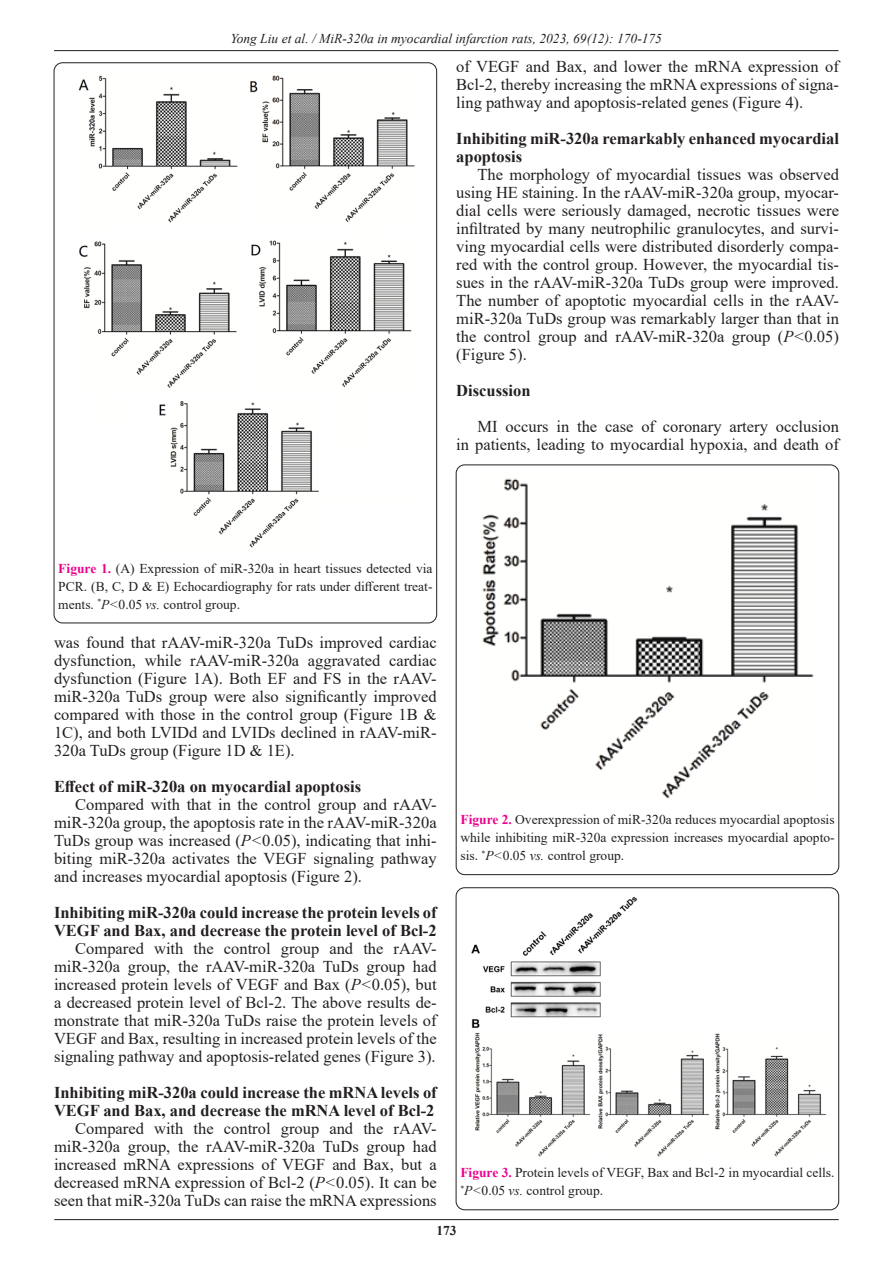
<style>
.page{position:relative;width:893px;height:1263px;background:#fff}
.page>*{position:absolute;margin:0;border:0;box-sizing:border-box;transform-origin:0 0}
.t1{font:16.5px/18px "Times New Roman";color:#231f20;text-align:justify}
.t2{font:700 16.5px/18px "Times New Roman";color:#231f20}
.t3{font:13.5px/18px "Times New Roman";color:#231f20;text-align:justify}
.t4{font:italic 13.5px "Times New Roman";color:#231f20}
.t5{font:700 13.5px "Times New Roman";color:#231f20}
.s1{font-style:italic}
.s2{font-weight:700;color:#ed028c}
</style>
<div class="page">
<hr style="left:54px;top:50px;width:784px;height:1px;background:#231f20">
<hr style="left:54px;top:1219px;width:785px;height:1px;background:#231f20">
<img style="left:78px;top:75px;width:337px;height:473px">
<div style="left:456px;top:888px;width:383px;height:322px;border:1px solid #231f20;border-radius:9px"></div>
<img style="left:482px;top:478px;width:332px;height:321px">
<img style="left:471px;top:897px;width:355px;height:260px">
<p class="t4" style="left:230px;top:29px;width:433px">Yong Liu et al. / MiR-320a in myocardial infarction rats, 2023, 69(12): 170-175</p>
<p class="t1" style="left:456px;top:57px;width:384px">of VEGF and Bax, and lower the mRNA expression of Bcl-2, thereby increasing the mRNA expressions of signa&shy;ling pathway and apoptosis-related genes (Figure 4).</p>
<p class="t2" style="left:456px;top:129px;width:384px">Inhibiting miR-320a remarkably enhanced myocardial apoptosis</p>
<p class="t1" style="left:456px;top:165px;width:384px;text-indent:21px">The morphology of myocardial tissues was observed using HE staining. In the rAAV-miR-320a group, myocar&shy;dial cells were seriously damaged, necrotic tissues were infiltrated by many neutrophilic granulocytes, and survi&shy;ving myocardial cells were distributed disorderly compa&shy;red with the control group. However, the myocardial tis&shy;sues in the rAAV-miR-320a TuDs group were improved.<br>The number of apoptotic myocardial cells in the rAAV&shy;miR-320a TuDs group was remarkably larger than that in the control group and rAAV-miR-320a group (<span class="s1">P&lt;</span>0.05) (Figure 5).</p>
<p class="t2" style="left:456px;top:381px;width:76px">Discussion</p>
<p class="t1" style="left:456px;top:417px;width:384px;text-align:right">MI occurs in the case of coronary artery occlusion<br>in patients, leading to myocardial hypoxia, and death of</p>
<p class="t3" style="left:58px;top:559px;width:376px"><span class="s2">Figure 1.</span> (A) Expression of miR-320a in heart tissues detected via PCR. (B, C, D &amp; E) Echocardiography for rats under different treat&shy;ments. <sup>*</sup><span class="s1">P&lt;</span>0.05 <span class="s1">vs.</span> control group.</p>
<p class="t1" style="left:54px;top:633px;width:384px">was found that rAAV-miR-320a TuDs improved cardiac dysfunction, while rAAV-miR-320a aggravated cardiac dysfunction (Figure 1A). Both EF and FS in the rAAV&shy;miR-320a TuDs group were also significantly improved compared with those in the control group (Figure 1B &amp; 1C), and both LVIDd and LVIDs declined in rAAV-miR-320a TuDs group (Figure 1D &amp; 1E).</p>
<p class="t2" style="left:54px;top:777px;width:309px">Effect of miR-320a on myocardial apoptosis</p>
<p class="t1" style="left:54px;top:795px;width:384px;text-indent:21px">Compared with that in the control group and rAAV&shy;miR-320a group, the apoptosis rate in the rAAV-miR-320a TuDs group was increased (<span class="s1">P&lt;</span>0.05), indicating that inhi&shy;biting miR-320a activates the VEGF signaling pathway and increases myocardial apoptosis (Figure 2).</p>
<p class="t2" style="left:54px;top:903px;width:384px">Inhibiting miR-320a could increase the protein levels of<br>VEGF and Bax, and decrease the protein level of Bcl-2</p>
<p class="t1" style="left:54px;top:939px;width:384px;text-indent:21px">Compared with the control group and the rAAV&shy;miR-320a group, the rAAV-miR-320a TuDs group had increased protein levels of VEGF and Bax (<span class="s1">P&lt;</span>0.05), but a decreased protein level of Bcl-2. The above results de&shy;monstrate that miR-320a TuDs raise the protein levels of VEGF and Bax, resulting in increased protein levels of the signaling pathway and apoptosis-related genes (Figure 3).</p>
<p class="t2" style="left:54px;top:1083px;width:384px">Inhibiting miR-320a could increase the mRNA levels of<br>VEGF and Bax, and decrease the mRNA level of Bcl-2</p>
<p class="t1" style="left:54px;top:1119px;width:384px;text-indent:21px">Compared with the control group and the rAAV&shy;miR-320a group, the rAAV-miR-320a TuDs group had increased mRNA expressions of VEGF and Bax, but a decreased mRNA expression of Bcl-2 (<span class="s1">P&lt;</span>0.05). It can be seen that miR-320a TuDs can raise the mRNA expressions</p>
<p class="t3" style="left:460px;top:810px;width:376px"><span class="s2">Figure 2.</span> Overexpression of miR-320a reduces myocardial apoptosis while inhibiting miR-320a expression increases myocardial apopto&shy;sis. <sup>*</sup><span class="s1">P&lt;</span>0.05 <span class="s1">vs.</span> control group.</p>
<p class="t3" style="left:460px;top:1163px;width:376px"><span class="s2">Figure 3.</span> Protein levels of VEGF, Bax and Bcl-2 in myocardial cells. <sup>*</sup><span class="s1">P&lt;</span>0.05 <span class="s1">vs.</span> control group.</p>
<p class="t5" style="left:436px;top:1220px;width:22px">173</p>
</div>
